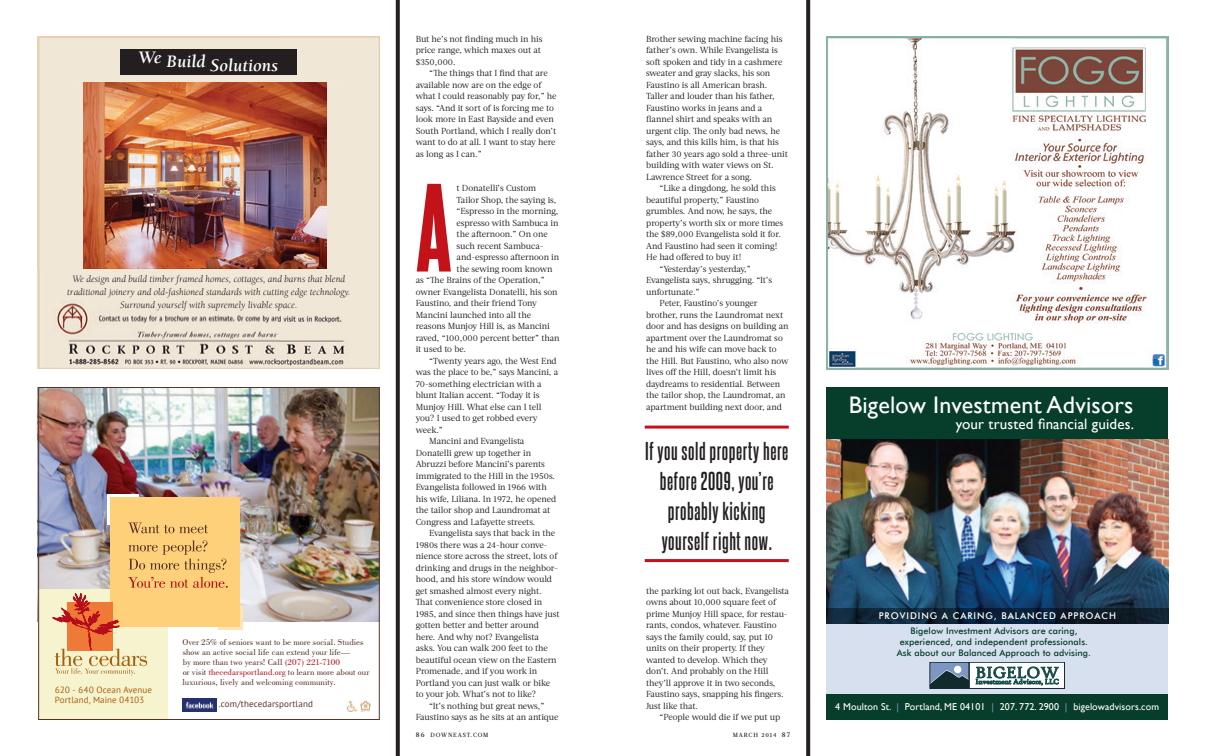
<style>
.page{position:relative;width:1206px;height:756px;background:#fff}
.page>*{position:absolute;margin:0;border:0;box-sizing:border-box;transform-origin:0 0}
.acta{font:106.6px "Steelfish Eb";color:#c4121a}
.t1{font:24px "Gill Sans";letter-spacing:.01em;color:#fff}
.esta_9_12_left{font:700 22px/30px "Steelfish Rg";letter-spacing:.025em;color:#231f20;text-align:center}
.t2{font:italic 700 18px "Berkeley";color:#fff}
.t3{font:16.7px "High Tower Text";letter-spacing:.005em;color:#112a2c}
.t4{font:15px "Gill Sans";letter-spacing:.01em;color:#fff}
.t5{font:italic 10px/13px "Berkeley";color:#231f20;text-align:center}
.t6{font:10px "Gill Sans";letter-spacing:.01em;color:#fff}
.t7{font:500 9.3px "Futura BT";letter-spacing:.1em;color:#fff}
.t8{font:9px/10px "Bodoni BT";color:#543427}
.t9{font:500 9px/11px "Futura BT";letter-spacing:.01em;color:#073e2b;text-align:center}
.t10{font:9px/10px "PT Sans";letter-spacing:.01em;color:#a6600b}
.t11{font:9px "PT Sans";letter-spacing:.01em;color:#543427}
.acta-2{font:8.8px/11.5px "Acta";letter-spacing:-.005em;color:#231f20}
.folio_left{font:500 6px "Acta";letter-spacing:.14em;color:#231f20}
.folio_right{font:500 6px "Acta";letter-spacing:.145em;color:#231f20}
.s1{color:#b50e1a}
.s2{color:#7299c6}
.s3{font-size:7px}
</style>
<div class="page">
<svg style="left:396px;top:0;width:4px;height:756px;fill:#231f20"></svg>
<svg style="left:806px;top:0;width:4px;height:756px;fill:#231f20"></svg>
<hr style="left:645px;top:426px;width:144px;height:3px;background:#c4121a">
<hr style="left:645px;top:559px;width:144px;height:3px;background:#c4121a">
<img style="left:38px;top:36px;width:342px;height:333px">
<div style="left:120px;top:49px;width:177px;height:25px;background:#231f20"></div>
<img style="left:83px;top:82px;width:244px;height:187px">
<img style="left:40px;top:389px;width:338px;height:233px">
<div style="left:107px;top:494px;width:32px;height:31px;background:#fff"></div>
<div style="left:218px;top:605px;width:25px;height:24px;background:linear-gradient(to bottom,#fee5b8,#fee5b8)"></div>
<div style="left:38px;top:589px;width:130px;height:130px;background:#f6f3cf"></div>
<svg style="left:347px;top:700px;width:24px;height:11px"></svg>
<div style="left:110px;top:497px;width:130px;height:129px;background:#fed07a"></div>
<div style="left:38px;top:387px;width:342px;height:333px;border:1px solid #543427"></div>
<img style="left:182px;top:698px;width:34px;height:13px">
<svg style="left:53px;top:540px;width:175px;height:135px"></svg>
<svg style="left:128px;top:522px;width:80px;height:11px"></svg>
<img style="left:826px;top:36px;width:342px;height:333px">
<div style="left:826px;top:387px;width:342px;height:333px;background:#073e2b"></div>
<div style="left:826px;top:600px;width:342px;height:94px;background:#d6e0ef"></div>
<img style="left:826px;top:440px;width:342px;height:168px">
<svg style="left:826px;top:608px;width:342px;height:15px"></svg>
<div style="left:929px;top:662px;width:136px;height:27px;background:#fff"></div>
<svg style="left:976px;top:666px;width:83px;height:19px"></svg>
<svg style="left:931px;top:664px;width:37px;height:23px"></svg>
<div style="left:929px;top:662px;width:41px;height:27px;border:1px solid #112a2c"></div>
<div style="left:969px;top:662px;width:96px;height:27px;border:1px solid #112a2c"></div>
<p class="acta-2" style="left:416px;top:33px;width:128px">But he’s not finding much in his price range, which maxes out at $350,000.</p>
<p class="acta-2" style="left:416px;top:67px;width:142px;text-indent:13px">“The things that I find that are available now are on the edge of what I could reasonably pay for,” he says. “And it sort of is forcing me to look more in East Bayside and even<br>South Portland, which I really don’t want to do at all. I want to stay here as long as I can.”</p>
<p class="acta" style="left:416px;top:163px;width:38px">A</p>
<p class="acta-2" style="left:457px;top:182px;width:81px">t Donatelli’s Custom</p>
<p class="acta-2" style="left:646px;top:33px;width:143px">Brother sewing machine facing his father’s own. While Evangelista is soft spoken and tidy in a cashmere sweater and gray slacks, his son<br>Faustino is all American brash.<br>Taller and louder than his father,<br>Faustino works in jeans and a flannel shirt and speaks with an urgent clip. The only bad news, he says, and this kills him, is that his father 30 years ago sold a three-unit building with water views on St.<br>Lawrence Street for a song.</p>
<p class="acta-2" style="left:646px;top:182px;width:139px;text-indent:13px">“Like a dingdong, he sold this beautiful property,” Faustino grumbles. And now, he says, the property’s worth six or more times the $89,000 Evangelista sold it for.<br>And Faustino had seen it coming!<br>He had offered to buy it!</p>
<p class="acta-2" style="left:646px;top:263px;width:127px;text-indent:13px">“Yesterday’s yesterday,”<br>Evangelista says, shrugging. “It’s unfortunate.”</p>
<p class="acta-2" style="left:646px;top:297px;width:144px;text-indent:13px">Peter, Faustino’s younger brother, runs the Laundromat next door and has designs on building an apartment over the Laundromat so he and his wife can move back to the Hill. But Faustino, who also now lives off the Hill, doesn’t limit his daydreams to residential. Between the tailor shop, the Laundromat, an apartment building next door, and</p>
<p class="t2" style="left:139px;top:55px;width:141px">We Build Solutions</p>
<p class="acta-2" style="left:457px;top:194px;width:101px">Tailor Shop, the saying is,</p>
<p class="acta-2" style="left:457px;top:205px;width:103px">“Espresso in the morning,</p>
<p class="acta-2" style="left:457px;top:217px;width:103px">espresso with Sambuca in</p>
<p class="acta-2" style="left:457px;top:228px;width:93px">the afternoon.” On one</p>
<p class="acta-2" style="left:457px;top:240px;width:89px">such recent Sambuca-</p>
<p class="acta-2" style="left:457px;top:251px;width:104px">and-espresso afternoon in</p>
<p class="acta-2" style="left:457px;top:263px;width:97px">the sewing room known</p>
<p class="acta-2" style="left:416px;top:274px;width:131px">as “The Brains of the Operation,”</p>
<p class="acta-2" style="left:416px;top:286px;width:143px">owner Evangelista Donatelli, his son</p>
<p class="acta-2" style="left:416px;top:297px;width:123px">Faustino, and their friend Tony</p>
<p class="acta-2" style="left:416px;top:309px;width:117px">Mancini launched into all the</p>
<p class="acta-2" style="left:416px;top:320px;width:136px">reasons Munjoy Hill is, as Mancini</p>
<p class="acta-2" style="left:416px;top:332px;width:145px">raved, “100,000 percent better” than</p>
<p class="acta-2" style="left:416px;top:343px;width:52px">it used to be.</p>
<p class="acta-2" style="left:416px;top:355px;width:144px;text-indent:13px">“Twenty years ago, the West End was the place to be,” says Mancini, a<br>70-something electrician with a blunt Italian accent. “Today it is<br>Munjoy Hill. What else can I tell you? I used to get robbed every week.”</p>
<p class="acta-2" style="left:416px;top:435px;width:142px;text-indent:13px">Mancini and Evangelista<br>Donatelli grew up together in<br>Abruzzi before Mancini’s parents immigrated to the Hill in the 1950s.<br>Evangelista followed in 1966 with his wife, Liliana. In 1972, he opened the tailor shop and Laundromat at<br>Congress and Lafayette streets.</p>
<p class="acta-2" style="left:416px;top:527px;width:145px;text-indent:13px">Evangelista says that back in the<br>1980s there was a 24-hour conve&shy;nience store across the street, lots of drinking and drugs in the neighbor&shy;hood, and his store window would get smashed almost every night.<br>That convenience store closed in<br>1985, and since then things have just gotten better and better around here. And why not? Evangelista asks. You can walk 200 feet to the beautiful ocean view on the Eastern<br>Promenade, and if you work in<br>Portland you can just walk or bike to your job. What’s not to like?</p>
<p class="acta-2" style="left:416px;top:700px;width:144px;text-align:center">“It’s nothing but great news,”<br>Faustino says as he sits at an antique</p>
<p class="t5" style="left:67px;top:272px;width:285px">We design and build timber framed homes, cottages, and barns that blend traditional joinery and old-fashioned standards with cutting edge technology.<br>Surround yourself with supremely livable space.</p>
<p class="t1" style="left:849px;top:391px;width:286px">Bigelow Investment Advisors</p>
<p class="t4" style="left:956px;top:415px;width:180px">your trusted financial guides.</p>
<p class="esta_9_12_left" style="left:645px;top:435px;width:145px">If you sold property here before 2009, you’re probably kicking yourself right now.</p>
<p class="acta-2" style="left:646px;top:585px;width:144px">the parking lot out back, Evangelista owns about 10,000 square feet of prime Munjoy Hill space, for restau&shy;rants, condos, whatever. Faustino says the family could, say, put 10 units on their property. If they wanted to develop. Which they don’t. And probably on the Hill they’ll approve it in two seconds,<br>Faustino says, snapping his fingers.<br>Just like that.</p>
<p class="acta-2" style="left:660px;top:711px;width:122px">“People would die if we put up</p>
<p class="t7" style="left:879px;top:610px;width:239px">PROVIDING A CARING, BALANCED APPROACH</p>
<p class="t9" style="left:897px;top:625px;width:196px">Bigelow Investment Advisors are caring, experienced, and independent professionals.<br>Ask about our Balanced Approach to advising.</p>
<p class="t8" style="left:182px;top:637px;width:189px">Over 25% of seniors want to be more social. Studies show an active social life can extend your life—<br>by more than two years! Call <span class="s1">(207) 221-7100<br></span>or visit <span class="s1">thecedarsportland.org</span> to learn more about our luxurious, lively and welcoming community.</p>
<p class="t11" style="left:219px;top:698px;width:96px">.com/thecedarsportland</p>
<p class="t6" style="left:835px;top:701px;width:325px">4 Moulton St. <span class="s2">|</span> Portland, ME 04101 <span class="s2">|</span> 207. 772. 2900 <span class="s2">|</span> bigelowadvisors.com</p>
<p class="t3" style="left:975px;top:662px;width:85px">BIGELOW</p>
<p class="t10" style="left:55px;top:685px;width:99px">620 - 640 Ocean Avenue<br>Portland, Maine 04103</p>
<p class="folio_left" style="left:416px;top:731px;width:74px"><span class="s3">86</span> DOWNEAST.COM</p>
<p class="folio_right" style="left:733px;top:731px;width:59px">MARCH 2014 <span class="s3">87</span></p>
</div>
